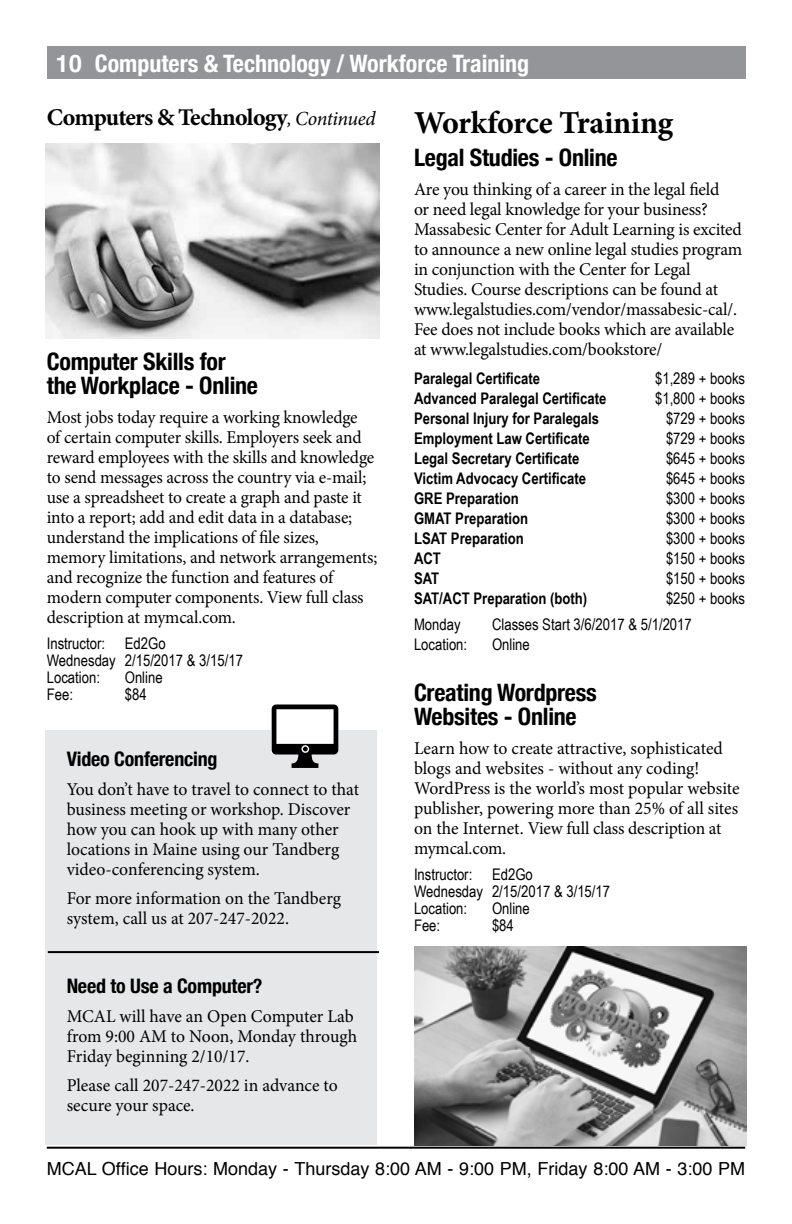
<style>
.page{position:relative;width:792px;height:1224px;background:#fff}
.page>*{position:absolute;margin:0;border:0;box-sizing:border-box;transform-origin:0 0}
.t1{font:700 32px "Minion Pro";letter-spacing:-.015em;color:#000}
.t2{font:700 condensed 24px/24px "Helvetica Neue";letter-spacing:-.01em;color:#000}
.t3{font:700 condensed 24px "Helvetica Neue";color:#fff}
.t4{font:700 24px "Minion Pro";letter-spacing:-.03em;color:#000}
.t5{font:700 24px "Helvetica";color:#fff}
.t6{font:700 condensed 20px "Helvetica Neue";letter-spacing:-.01em;color:#000}
.t7{font:18px/20px "Minion Pro";letter-spacing:-.01em;color:#000}
.t8{font:18px "Helvetica";color:#000}
.t9{font:16px/17px "Arial Narrow";color:#000}
.t10{font:700 16px "Arial Narrow";color:#000}
.s1{font-weight:400;font-style:italic;font-size:20px}
</style>
<div class="page">
<div style="left:47px;top:47px;width:698px;height:32px;background:#939598"></div>
<hr style="left:47px;top:1147px;width:698px;height:2px;background:#000">
<div style="left:46px;top:730px;width:331px;height:414px;background:#e6e7e8"></div>
<svg style="left:272px;top:704px;width:66px;height:64px"></svg>
<hr style="left:48px;top:951px;width:331px;height:2px;background:#000">
<img style="left:46px;top:143px;width:333px;height:195px">
<img style="left:414px;top:946px;width:333px;height:199px">
<h2 class="t5" style="left:56px;top:44px;width:28px">10</h2>
<h2 class="t3" style="left:95px;top:43px;width:436px">Computers &amp; Technology / Workforce Training</h2>
<h2 class="t4" style="left:47px;top:101px;width:331px">Computers &amp; Technology<span class="s1">, Continued</span></h2>
<h2 class="t2" style="left:47px;top:348px;width:213px">Computer Skills for the Workplace - Online</h2>
<p class="t7" style="left:47px;top:408px;width:332px">Most jobs today require a working knowledge<br>of certain computer skills. Employers seek and reward employees with the skills and knowledge to send messages across the country via e-mail; use a spreadsheet to create a graph and paste it into a report; add and edit data in a database; understand the implications of file sizes, memory limitations, and network arrangements; and recognize the function and features of modern computer components. View full class description at mymcal.com.</p>
<p class="t9" style="left:47px;top:635px;width:198px">Instructor: Ed2Go<br>Wednesday 2/15/2017 &amp; 3/15/17<br>Location:</p>
<p class="t9" style="left:125px;top:669px;width:39px">Online</p>
<p class="t9" style="left:47px;top:686px;width:28px">Fee:</p>
<p class="t9" style="left:125px;top:686px;width:23px">$84</p>
<p class="t6" style="left:67px;top:742px;width:152px">Video Conferencing</p>
<p class="t7" style="left:67px;top:780px;width:294px">You don’t have to travel to connect to that business meeting or workshop. Discover how you can hook up with many other locations in Maine using our Tandberg video-conferencing system.</p>
<p class="t7" style="left:67px;top:888px;width:276px">For more information on the Tandberg system, call us at 207-247-2022.</p>
<p class="t6" style="left:67px;top:969px;width:197px">Need to Use a Computer?</p>
<p class="t7" style="left:67px;top:1007px;width:292px">MCAL will have an Open Computer Lab from 9:00 AM to Noon, Monday through<br>Friday beginning 2/10/17.</p>
<p class="t7" style="left:67px;top:1075px;width:273px">Please call 207-247-2022 in advance to secure your space.</p>
<h1 class="t1" style="left:414px;top:100px;width:261px">Workforce Training</h1>
<h2 class="t2" style="left:414px;top:144px;width:205px">Legal Studies - Online</h2>
<p class="t7" style="left:414px;top:180px;width:330px">Are you thinking of a career in the legal field<br>or need legal knowledge for your business?<br>Massabesic Center for Adult Learning is excited to announce a new online legal studies program in conjunction with the Center for Legal Studies. Course descriptions can be found at www.legalstudies.com/vendor/massabesic-cal/.<br>Fee does not include books which are available at www.legalstudies.com/bookstore/</p>
<p class="t10" style="left:414px;top:367px;width:128px">Paralegal Certificate</p>
<p class="t9" style="left:655px;top:370px;width:92px">$1,289 + books</p>
<p class="t10" style="left:414px;top:387px;width:194px">Advanced Paralegal Certificate</p>
<p class="t9" style="left:655px;top:390px;width:92px">$1,800 + books</p>
<p class="t10" style="left:414px;top:407px;width:187px">Personal Injury for Paralegals</p>
<p class="t9" style="left:666px;top:410px;width:81px">$729 + books</p>
<p class="t10" style="left:414px;top:427px;width:177px">Employment Law Certificate</p>
<p class="t9" style="left:666px;top:430px;width:81px">$729 + books</p>
<p class="t10" style="left:414px;top:447px;width:167px">Legal Secretary Certificate</p>
<p class="t9" style="left:666px;top:450px;width:81px">$645 + books</p>
<p class="t10" style="left:414px;top:467px;width:174px">Victim Advocacy Certificate</p>
<p class="t9" style="left:666px;top:470px;width:81px">$645 + books</p>
<p class="t10" style="left:414px;top:487px;width:106px">GRE Preparation</p>
<p class="t9" style="left:666px;top:490px;width:81px">$300 + books</p>
<p class="t10" style="left:414px;top:507px;width:116px">GMAT Preparation</p>
<p class="t9" style="left:666px;top:510px;width:81px">$300 + books</p>
<p class="t10" style="left:414px;top:527px;width:111px">LSAT Preparation</p>
<p class="t9" style="left:666px;top:530px;width:81px">$300 + books</p>
<p class="t10" style="left:414px;top:547px;width:28px">ACT</p>
<p class="t9" style="left:666px;top:550px;width:81px">$150 + books</p>
<p class="t10" style="left:414px;top:567px;width:27px">SAT</p>
<p class="t9" style="left:666px;top:570px;width:81px">$150 + books</p>
<p class="t10" style="left:414px;top:587px;width:175px">SAT/ACT Preparation (both)</p>
<p class="t9" style="left:666px;top:590px;width:81px">$250 + books</p>
<p class="t9" style="left:414px;top:616px;width:48px">Monday</p>
<p class="t9" style="left:492px;top:616px;width:201px">Classes Start 3/6/2017 &amp; 5/1/2017</p>
<p class="t9" style="left:414px;top:636px;width:55px">Location:</p>
<p class="t9" style="left:492px;top:636px;width:39px">Online</p>
<h2 class="t2" style="left:414px;top:679px;width:184px">Creating Wordpress<br>Websites - Online</h2>
<p class="t7" style="left:414px;top:739px;width:327px">Learn how to create attractive, sophisticated blogs and websites - without any coding!<br>WordPress is the world’s most popular website publisher, powering more than 25% of all sites on the Internet. View full class description at mymcal.com.</p>
<p class="t9" style="left:414px;top:866px;width:198px">Instructor: Ed2Go<br>Wednesday 2/15/2017 &amp; 3/15/17<br>Location:</p>
<p class="t9" style="left:492px;top:900px;width:39px">Online</p>
<p class="t9" style="left:414px;top:917px;width:28px">Fee:</p>
<p class="t9" style="left:492px;top:917px;width:23px">$84</p>
<p class="t8" style="left:47px;top:1155px;width:700px">MCAL Office Hours: Monday - Thursday 8:00 AM - 9:00 PM, Friday 8:00 AM - 3:00 PM</p>
</div>
